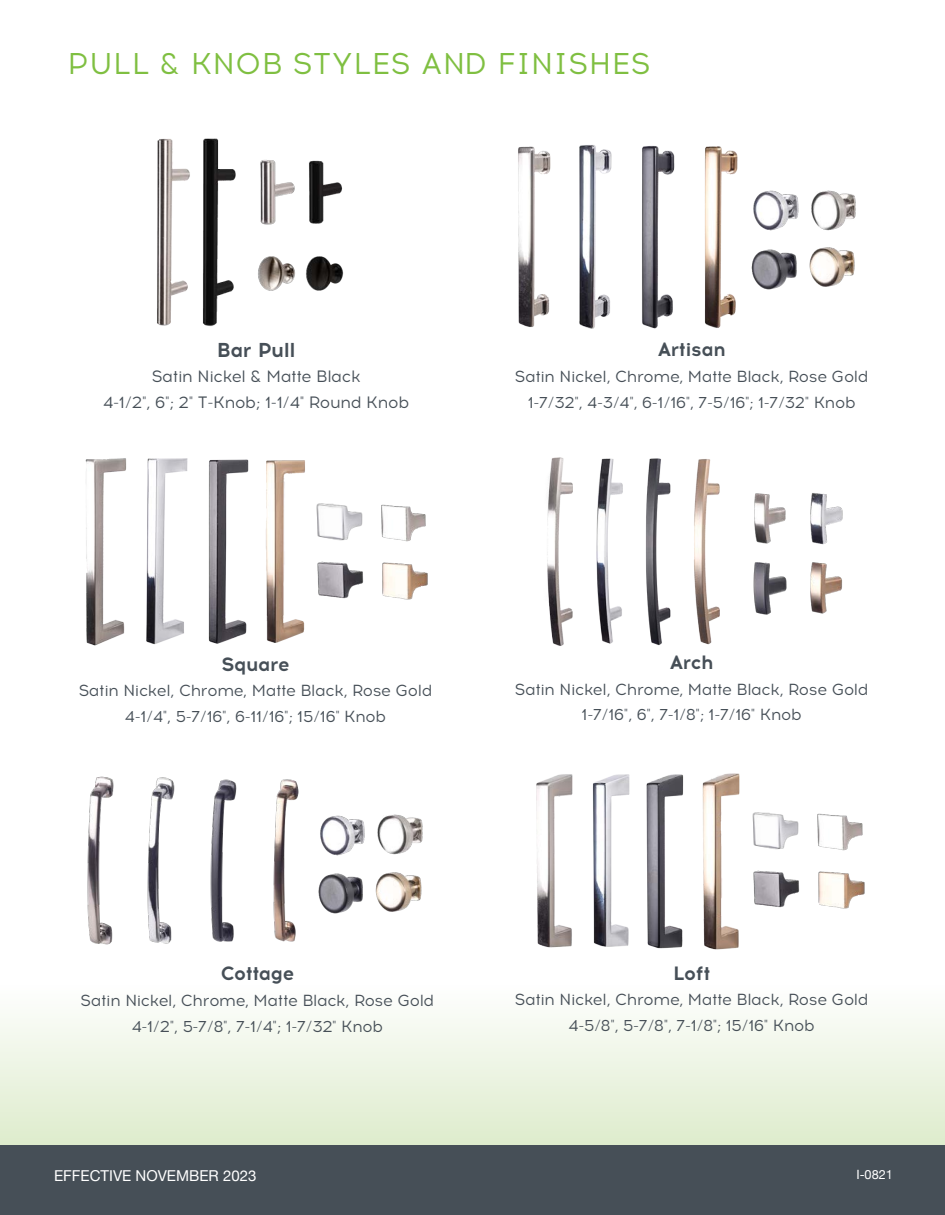
<style>
.page{position:relative;width:945px;height:1215px;background:#fff}
.page>*{position:absolute;margin:0;border:0;box-sizing:border-box;transform-origin:0 0}
.t1{font:30px "Acrom";letter-spacing:.02em;color:#7fbf41}
.t2{font:700 20.1px "Acrom";letter-spacing:-.02em;color:#464f57}
.t3{font:700 19.2px "Acrom";letter-spacing:-.02em;color:#464f57}
.t4{font:16.5px/25.3px "Acrom";letter-spacing:-.02em;color:#464f57;text-align:center}
.t5{font:16.05px/25.7px "Acrom";letter-spacing:-.02em;color:#464f57;text-align:center}
.t6{font:15px "Helvetica Neue";color:#fff}
.t7{font:12.75px "Helvetica Neue";color:#fff}
</style>
<div class="page">
<img style="left:258px;top:256px;width:86px;height:35px">
<img style="left:260px;top:160px;width:34px;height:65px">
<img style="left:294px;top:160px;width:48px;height:64px">
<img style="left:157px;top:138px;width:33px;height:188px">
<img style="left:202px;top:138px;width:34px;height:188px">
<svg style="left:0;top:1016px;width:945px;height:130px;background:#e9f1df"></svg>
<div style="left:0;top:1146px;width:945px;height:69px;background:#464f57"></div>
<img style="left:579px;top:145px;width:33px;height:184px">
<img style="left:642px;top:145px;width:96px;height:184px">
<img style="left:518px;top:146px;width:33px;height:181px">
<img style="left:266px;top:460px;width:39px;height:183px">
<img style="left:85px;top:458px;width:42px;height:188px">
<img style="left:208px;top:459px;width:41px;height:185px">
<img style="left:146px;top:458px;width:42px;height:187px">
<img style="left:694px;top:459px;width:26px;height:186px">
<img style="left:547px;top:457px;width:26px;height:189px">
<img style="left:596px;top:458px;width:27px;height:186px">
<img style="left:645px;top:458px;width:26px;height:188px">
<img style="left:753px;top:493px;width:34px;height:122px">
<img style="left:810px;top:493px;width:33px;height:52px">
<img style="left:810px;top:562px;width:32px;height:52px">
<img style="left:316px;top:503px;width:47px;height:38px">
<img style="left:381px;top:504px;width:45px;height:38px">
<img style="left:317px;top:561px;width:47px;height:38px">
<img style="left:382px;top:562px;width:46px;height:38px">
<img style="left:147px;top:777px;width:28px;height:167px">
<img style="left:210px;top:779px;width:89px;height:163px">
<img style="left:87px;top:776px;width:27px;height:169px">
<img style="left:702px;top:773px;width:38px;height:177px">
<img style="left:646px;top:774px;width:38px;height:175px">
<img style="left:752px;top:812px;width:47px;height:38px">
<img style="left:817px;top:813px;width:46px;height:38px">
<img style="left:753px;top:870px;width:47px;height:38px">
<img style="left:818px;top:871px;width:47px;height:38px">
<img style="left:592px;top:774px;width:38px;height:173px">
<img style="left:536px;top:774px;width:37px;height:174px">
<img style="left:751px;top:190px;width:48px;height:100px">
<img style="left:809px;top:190px;width:47px;height:97px">
<img style="left:318px;top:815px;width:47px;height:99px">
<img style="left:375px;top:814px;width:48px;height:98px">
<p class="t1" style="left:68px;top:44px;width:585px">PULL &amp; KNOB STYLES AND FINISHES</p>
<p class="t2" style="left:217px;top:336px;width:80px">Bar Pull</p>
<p class="t4" style="left:103px;top:365px;width:308px">Satin Nickel &amp; Matte Black<br>4-1/2", 6"; 2" T-Knob; 1-1/4" Round Knob</p>
<p class="t3" style="left:657px;top:336px;width:70px">Artisan</p>
<p class="t5" style="left:515px;top:364px;width:355px">Satin Nickel, Chrome, Matte Black, Rose Gold<br>1-7/32", 4-3/4", 6-1/16", 7-5/16"; 1-7/32" Knob</p>
<p class="t3" style="left:221px;top:650px;width:70px">Square</p>
<p class="t5" style="left:79px;top:678px;width:355px">Satin Nickel, Chrome, Matte Black, Rose Gold<br>4-1/4", 5-7/16", 6-11/16"; 15/16" Knob</p>
<p class="t3" style="left:669px;top:649px;width:46px">Arch</p>
<p class="t5" style="left:515px;top:677px;width:355px">Satin Nickel, Chrome, Matte Black, Rose Gold<br>1-7/16", 6", 7-1/8"; 1-7/16" Knob</p>
<p class="t3" style="left:221px;top:960px;width:75px">Cottage</p>
<p class="t5" style="left:81px;top:988px;width:355px">Satin Nickel, Chrome, Matte Black, Rose Gold<br>4-1/2", 5-7/8", 7-1/4"; 1-7/32" Knob</p>
<p class="t6" style="left:54px;top:1165px;width:204px">EFFECTIVE NOVEMBER 2023</p>
<p class="t3" style="left:673px;top:959px;width:39px">Loft</p>
<p class="t5" style="left:515px;top:987px;width:355px">Satin Nickel, Chrome, Matte Black, Rose Gold<br>4-5/8", 5-7/8", 7-1/8"; 15/16" Knob</p>
<p class="t7" style="left:856px;top:1165px;width:38px">I-0821</p>
</div>
